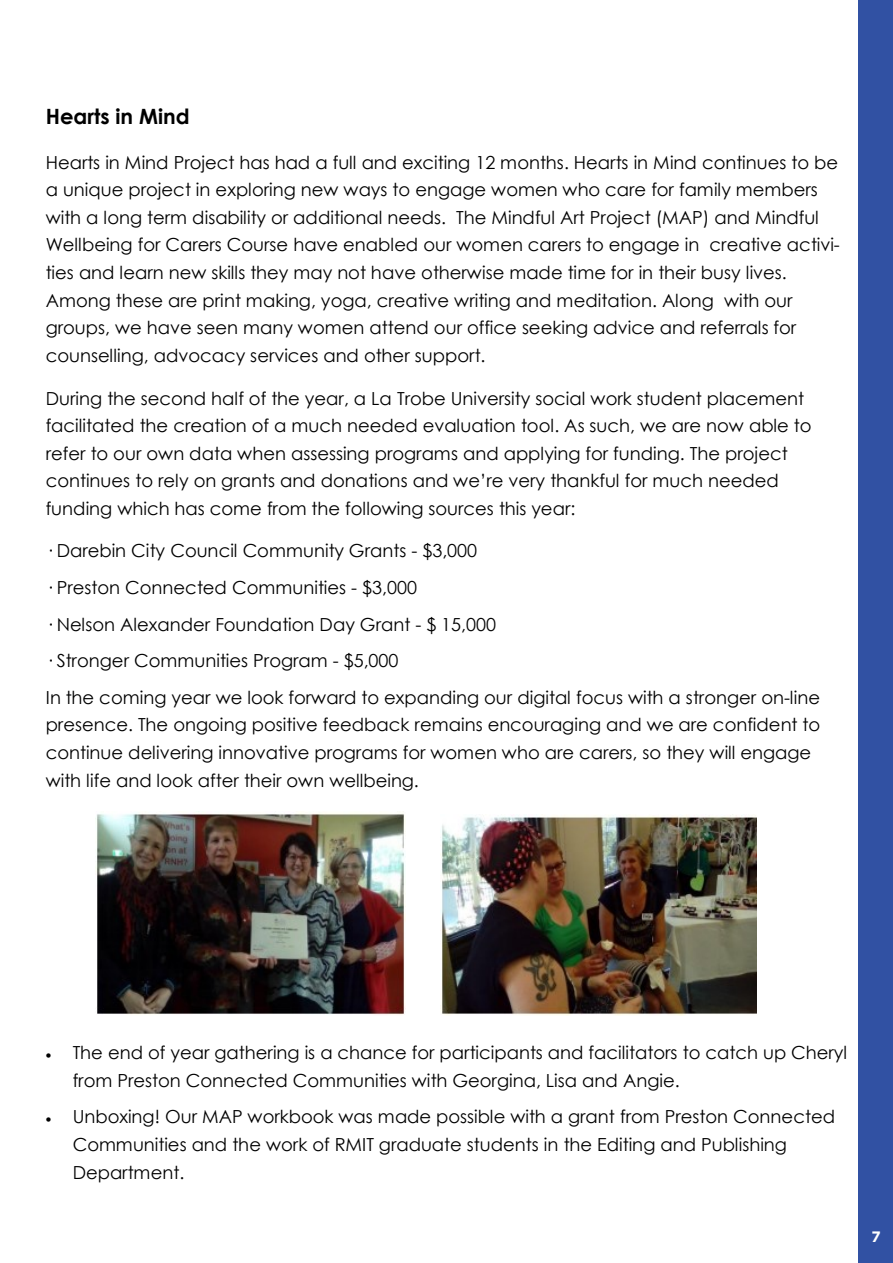
<style>
.page{position:relative;width:893px;height:1263px;background:#fff}
.page>*{position:absolute;margin:0;border:0;box-sizing:border-box;transform-origin:0 0}
.t1{font:700 21px "Century Gothic";color:#000}
.t2{font:18px/27.6px "Century Gothic";color:#000}
.t3{font:700 15px "Gotham";color:#fff}
</style>
<div class="page">
<img style="left:440px;top:814px;width:317px;height:201px">
<img style="left:95px;top:813px;width:310px;height:202px">
<div style="left:859px;top:0;width:34px;height:1263px;background:#3151a3"></div>
<p class="t1" style="left:46px;top:100px;width:146px">Hearts in Mind</p>
<p class="t2" style="left:46px;top:148px;width:796px">Hearts in Mind Project has had a full and exciting 12 months. Hearts in Mind continues to be a unique project in exploring new ways to engage women who care for family members with a long term disability or additional needs. The Mindful Art Project (MAP) and Mindful Wellbeing for Carers Course have enabled our women carers to engage in creative activi&shy;ties and learn new skills they may not have otherwise made time for in their busy lives.<br>Among these are print making, yoga, creative writing and meditation. Along with our groups, we have seen many women attend our office seeking advice and referrals for counselling, advocacy services and other support.</p>
<p class="t2" style="left:46px;top:384px;width:767px">During the second half of the year, a La Trobe University social work student placement facilitated the creation of a much needed evaluation tool. As such, we are now able to refer to our own data when assessing programs and applying for funding. The project continues to rely on grants and donations and we’re very thankful for much needed funding which has come from the following sources this year:</p>
<p class="t2" style="left:46px;top:532px;width:776px;line-height:36.6px">· Darebin City Council Community Grants - $3,000<br>· Preston Connected Communities - $3,000<br>· Nelson Alexander Foundation Day Grant - $ 15,000<br>· Stronger Communities Program - $5,000<br>In the coming year we look forward to expanding our digital focus with a stronger on-line</p>
<p class="t2" style="left:46px;top:711px;width:776px">presence. The ongoing positive feedback remains encouraging and we are confident to continue delivering innovative programs for women who are carers, so they will engage with life and look after their own wellbeing.</p>
<p class="t2" style="left:73px;top:1038px;width:776px;text-indent:-27px">• The end of year gathering is a chance for participants and facilitators to catch up Cheryl from Preston Connected Communities with Georgina, Lisa and Angie.</p>
<p class="t2" style="left:73px;top:1103px;width:764px;text-indent:-27px">• Unboxing! Our MAP workbook was made possible with a grant from Preston Connected<br>Communities and the work of RMIT graduate students in the Editing and Publishing<br>Department.</p>
<p class="t3" style="left:871px;top:1228px;width:11px">7</p>
</div>
